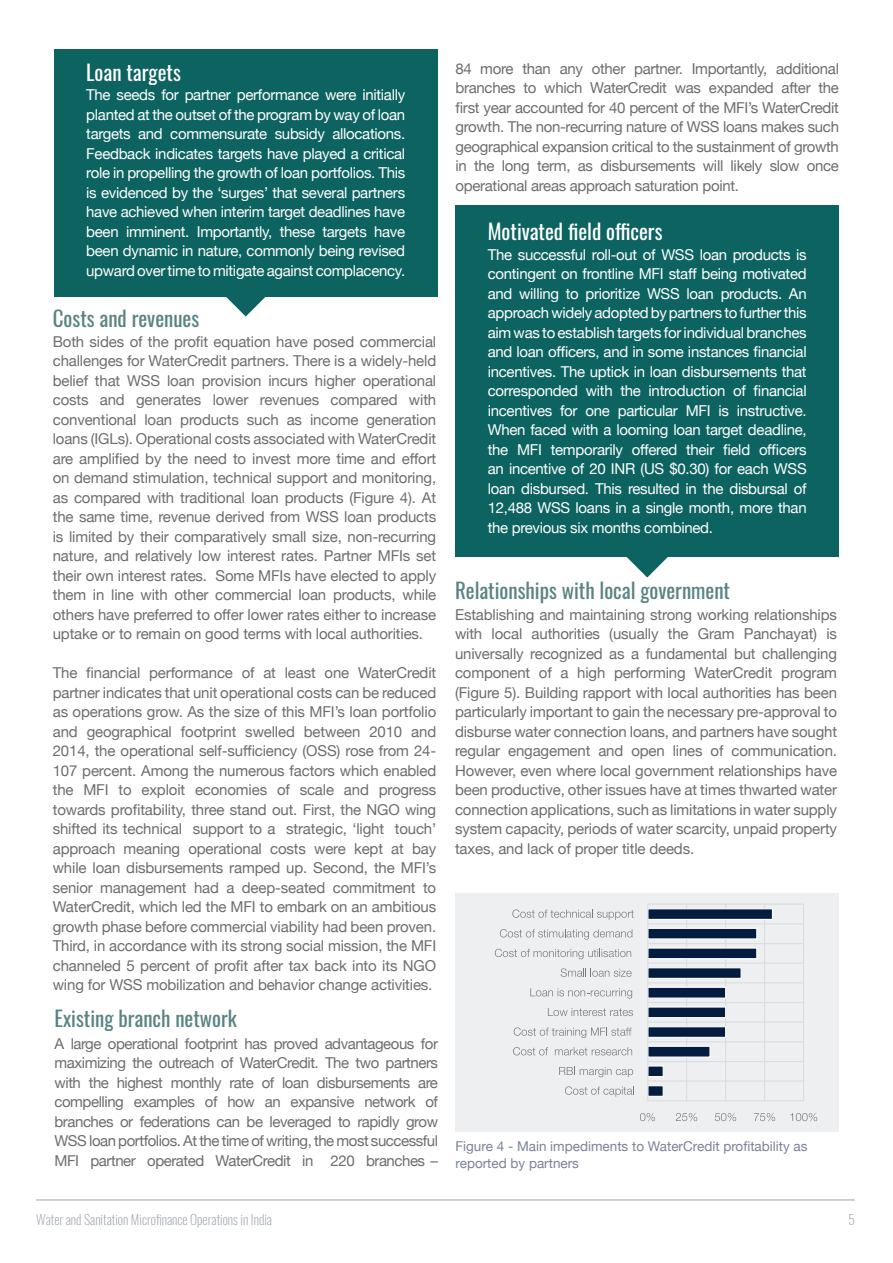
<style>
.page{position:relative;width:893px;height:1263px;background:#fff}
.page>*{position:absolute;margin:0;border:0;box-sizing:border-box;transform-origin:0 0}
.t1{font:21px "Oswald";color:#598382}
.t2{font:21px "Oswald";color:#fff}
.Body_Copy{font:15px/19.5px "Helvetica Neue";letter-spacing:-.01em;color:#6c6d70;text-align:justify}
.Paragraph_Style_1{font:15px/19.5px "Helvetica Neue";letter-spacing:-.02em;color:#fff;text-align:justify}
.t3{font:13.5px/16.5px "Helvetica Neue";color:#7a8297}
.t4{font:200 13.5px "Oswald";color:#9a9faf}
</style>
<div class="page">
<hr style="left:36px;top:1199px;width:819px;height:1px;background:#9a9faf">
<svg style="left:626px;top:556px;width:42px;height:21px"></svg>
<svg style="left:226px;top:297px;width:39px;height:19px"></svg>
<div style="left:54px;top:50px;width:383px;height:247px;background:#0d6360"></div>
<div style="left:455px;top:205px;width:384px;height:351px;background:#0d6360"></div>
<div style="left:455px;top:893px;width:384px;height:238px;background:#edeff1"></div>
<hr style="left:803px;top:904px;width:1px;height:197px;background:#dcdddf">
<hr style="left:764px;top:904px;width:1px;height:197px;background:#dcdddf">
<hr style="left:725px;top:904px;width:1px;height:197px;background:#dcdddf">
<hr style="left:686px;top:904px;width:1px;height:197px;background:#dcdddf">
<hr style="left:648px;top:903px;width:156px;height:2px;background:#dcdddf">
<hr style="left:648px;top:923px;width:156px;height:1px;background:#dcdddf">
<hr style="left:648px;top:943px;width:156px;height:1px;background:#dcdddf">
<hr style="left:648px;top:962px;width:156px;height:2px;background:#dcdddf">
<hr style="left:648px;top:982px;width:156px;height:1px;background:#dcdddf">
<hr style="left:648px;top:1002px;width:156px;height:1px;background:#dcdddf">
<hr style="left:648px;top:1021px;width:156px;height:2px;background:#dcdddf">
<hr style="left:648px;top:1041px;width:156px;height:1px;background:#dcdddf">
<hr style="left:648px;top:1061px;width:156px;height:1px;background:#dcdddf">
<hr style="left:648px;top:1080px;width:156px;height:2px;background:#dcdddf">
<hr style="left:648px;top:1100px;width:156px;height:1px;background:#dcdddf">
<svg style="left:648px;top:908px;width:125px;height:189px"></svg>
<hr style="left:647px;top:904px;width:1px;height:197px;background:#dcdddf">
<svg style="left:640px;top:1113px;width:15px;height:8px"></svg>
<svg style="left:676px;top:1113px;width:21px;height:8px"></svg>
<svg style="left:715px;top:1113px;width:21px;height:8px"></svg>
<svg style="left:754px;top:1113px;width:21px;height:8px"></svg>
<svg style="left:790px;top:1113px;width:27px;height:8px"></svg>
<svg style="left:565px;top:1086px;width:69px;height:11px"></svg>
<svg style="left:559px;top:1067px;width:74px;height:10px"></svg>
<svg style="left:513px;top:1047px;width:35px;height:8px"></svg>
<svg style="left:555px;top:1047px;width:77px;height:8px"></svg>
<svg style="left:514px;top:1027px;width:118px;height:11px"></svg>
<svg style="left:548px;top:1008px;width:85px;height:8px"></svg>
<svg style="left:530px;top:988px;width:102px;height:10px"></svg>
<svg style="left:561px;top:968px;width:71px;height:9px"></svg>
<svg style="left:495px;top:949px;width:136px;height:10px"></svg>
<svg style="left:500px;top:929px;width:132px;height:11px"></svg>
<svg style="left:512px;top:909px;width:122px;height:11px"></svg>
<p class="t2" style="left:86px;top:58px;width:96px">Loan targets</p>
<p class="Paragraph_Style_1" style="left:86px;top:86px;width:320px">The seeds for partner performance were initially planted at the outset of the program by way of loan targets and commensurate subsidy allocations.<br>Feedback indicates targets have played a critical role in propelling the growth of loan portfolios. This is evidenced by the ‘surges’ that several partners have achieved when interim target deadlines have been imminent. Importantly, these targets have been dynamic in nature, commonly being revised upward over time to mitigate against complacency.</p>
<p class="t1" style="left:53px;top:304px;width:148px">Costs and revenues</p>
<p class="Body_Copy" style="left:53px;top:332px;width:385px">Both sides of the profit equation have posed commercial challenges for WaterCredit partners. There is a widely-held belief that WSS loan provision incurs higher operational costs and generates lower revenues compared with conventional loan products such as income generation loans (IGLs). Operational costs associated with WaterCredit are amplified by the need to invest more time and effort on demand stimulation, technical support and monitoring, as compared with traditional loan products (Figure 4). At the same time, revenue derived from WSS loan products is limited by their comparatively small size, non-recurring nature, and relatively low interest rates. Partner MFIs set their own interest rates. Some MFIs have elected to apply them in line with other commercial loan products, while others have preferred to offer lower rates either to increase uptake or to remain on good terms with local authorities.</p>
<p class="Body_Copy" style="left:53px;top:664px;width:385px">The financial performance of at least one WaterCredit partner indicates that unit operational costs can be reduced as operations grow. As the size of this MFI’s loan portfolio and geographical footprint swelled between 2010 and 2014, the operational self-sufficiency (OSS) rose from 24- 107 percent. Among the numerous factors which enabled the MFI to exploit economies of scale and progress towards profitability, three stand out. First, the NGO wing shifted its technical support to a strategic, ‘light touch’ approach meaning operational costs were kept at bay while loan disbursements ramped up. Second, the MFI’s senior management had a deep-seated commitment to WaterCredit, which led the MFI to embark on an ambitious growth phase before commercial viability had been proven.<br>Third, in accordance with its strong social mission, the MFI channeled 5 percent of profit after tax back into its NGO wing for WSS mobilization and behavior change activities.</p>
<p class="t1" style="left:55px;top:1003px;width:184px">Existing branch network</p>
<p class="Body_Copy" style="left:55px;top:1034px;width:385px">A large operational footprint has proved advantageous for maximizing the outreach of WaterCredit. The two partners with the highest monthly rate of loan disbursements are compelling examples of how an expansive network of branches or federations can be leveraged to rapidly grow WSS loan portfolios. At the time of writing, the most successful MFI partner operated WaterCredit in 220 branches –</p>
<p class="Body_Copy" style="left:455px;top:59px;width:385px">84 more than any other partner. Importantly, additional branches to which WaterCredit was expanded after the first year accounted for 40 percent of the MFI’s WaterCredit growth. The non-recurring nature of WSS loans makes such geographical expansion critical to the sustainment of growth in the long term, as disbursements will likely slow once operational areas approach saturation point.</p>
<p class="t2" style="left:488px;top:217px;width:176px">Motivated field officers</p>
<p class="Paragraph_Style_1" style="left:488px;top:246px;width:320px">The successful roll-out of WSS loan products is contingent on frontline MFI staff being motivated and willing to prioritize WSS loan products. An approach widely adopted by partners to further this aim was to establish targets for individual branches and loan officers, and in some instances financial incentives. The uptick in loan disbursements that corresponded with the introduction of financial incentives for one particular MFI is instructive.<br>When faced with a looming loan target deadline, the MFI temporarily offered their field officers an incentive of 20 INR (US $0.30) for each WSS loan disbursed. This resulted in the disbursal of 12,488 WSS loans in a single month, more than the previous six months combined.</p>
<p class="t1" style="left:455px;top:576px;width:277px">Relationships with local government</p>
<p class="Body_Copy" style="left:455px;top:605px;width:384px">Establishing and maintaining strong working relationships with local authorities (usually the Gram Panchayat) is universally recognized as a fundamental but challenging component of a high performing WaterCredit program (Figure 5). Building rapport with local authorities has been particularly important to gain the necessary pre-approval to disburse water connection loans, and partners have sought regular engagement and open lines of communication.<br>However, even where local government relationships have been productive, other issues have at times thwarted water connection applications, such as limitations in water supply system capacity, periods of water scarcity, unpaid property taxes, and lack of proper title deeds.</p>
<p class="t3" style="left:455px;top:1139px;width:354px">Figure 4 - Main impediments to WaterCredit profitability as reported by partners</p>
<p class="t4" style="left:36px;top:1210px;width:237px">Water and Sanitation Microfinance Operations in India</p>
<p class="t4" style="left:848px;top:1210px;width:8px">5</p>
</div>
